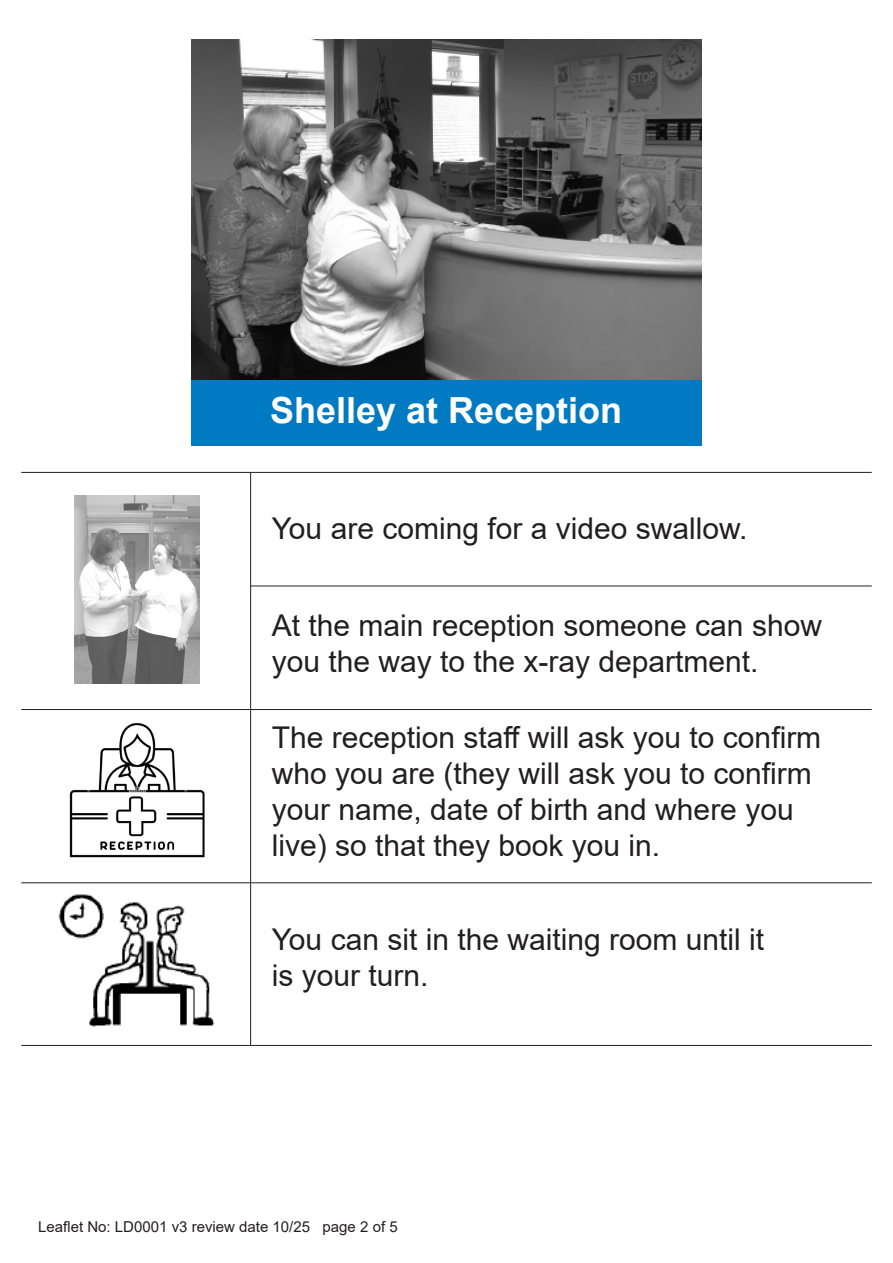
<style>
.page{position:relative;width:893px;height:1263px;background:#fff}
.page>*{position:absolute;margin:0;border:0;box-sizing:border-box;transform-origin:0 0}
.t1{font:700 36px "Arial";color:#fff}
.t2{font:30px/36px "Arial";color:#231f20}
.t3{font:15px "Arial";color:#231f20}
</style>
<div class="page">
<img style="left:74px;top:495px;width:126px;height:189px">
<img style="left:55px;top:883px;width:166px;height:144px">
<hr style="left:21px;top:1045px;width:851px;height:1px;background:#231f20">
<hr style="left:21px;top:882px;width:851px;height:1px;background:#231f20">
<hr style="left:21px;top:709px;width:851px;height:1px;background:#231f20">
<hr style="left:21px;top:472px;width:851px;height:1px;background:#231f20">
<hr style="left:251px;top:586px;width:621px;height:1px;background:#231f20">
<hr style="left:250px;top:472px;width:1px;height:573px;background:#231f20">
<img style="left:191px;top:40px;width:511px;height:340px">
<div style="left:191px;top:380px;width:511px;height:65px;background:#007ac2"></div>
<img style="left:69px;top:723px;width:136px;height:135px">
<p class="t1" style="left:270px;top:385px;width:354px">Shelley at Reception</p>
<p class="t2" style="left:272px;top:511px;width:477px">You are coming for a video swallow.</p>
<p class="t2" style="left:272px;top:607px;width:552px">At the main reception someone can show you the way to the x-ray department.</p>
<p class="t2" style="left:272px;top:719px;width:551px">The reception staff will ask you to confirm who you are (they will ask you to confirm your name, date of birth and where you live) so that they book you in.</p>
<p class="t2" style="left:272px;top:921px;width:494px">You can sit in the waiting room until it</p>
<p class="t2" style="left:272px;top:957px;width:158px">is your turn.</p>
<p class="t3" style="left:38px;top:1216px;width:361px">Leaflet No: LD0001 v3 review date 10/25 page 2 of 5</p>
</div>
